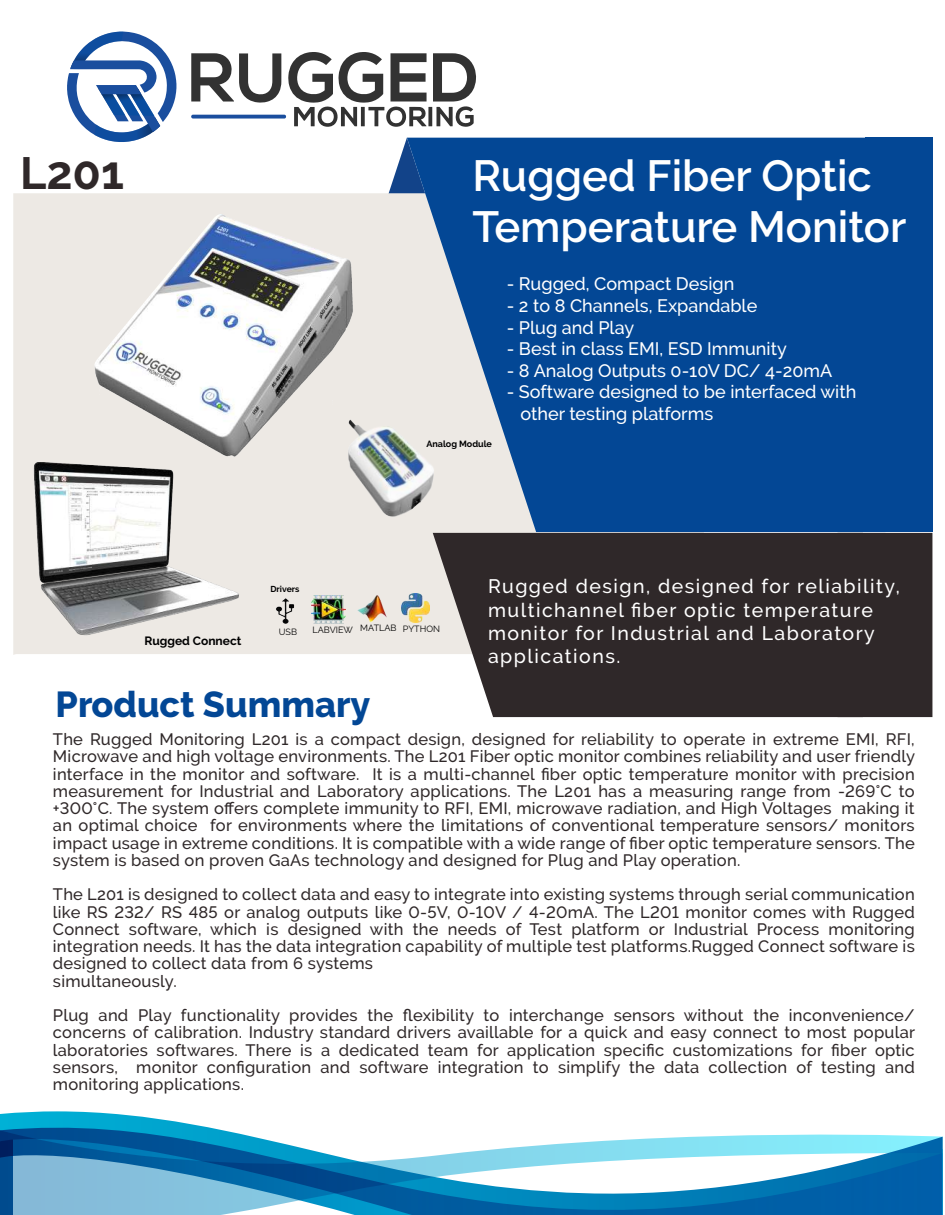
<style>
.page{position:relative;width:945px;height:1215px;background:#fff}
.page>*{position:absolute;margin:0;border:0;box-sizing:border-box;transform-origin:0 0}
.t1{font:700 46.5px "Raleway";color:#2f2829}
.t2{font:600 43.5px/51px "Raleway";color:#fff}
.t3{font:800 36px "Raleway";color:#034795}
.t4{font:500 19.5px/23.4px "Raleway";letter-spacing:.075em;color:#fff}
.t5{font:500 18px/21.6px "Raleway";color:#fff}
.t6{font:500 16.5px/17.2px "Raleway";letter-spacing:.015em;color:#2f2829;text-align:justify}
.t7{font:700 12px "Raleway";color:#000}
.t8{font:9px "Raleway";color:#050505}
.t9{font:700 9px "Raleway";color:#000}
.t10{font:700 8.55px "Raleway";color:#000}
.s1{font-size:45px}
</style>
<div class="page">
<svg style="left:0;top:1111px;width:211px;height:17px"></svg>
<svg style="left:0;top:1128px;width:221px;height:2px"></svg>
<svg style="left:0;top:1130px;width:943px;height:85px"></svg>
<div style="left:244px;top:532px;width:571px;height:122px;background:#ede9e4"></div>
<div style="left:865px;top:138px;width:67px;height:394px;background:#034795"></div>
<div style="left:407px;top:138px;width:458px;height:394px;background:#034795"></div>
<div style="left:863px;top:533px;width:69px;height:184px;background:#2f2829"></div>
<div style="left:433px;top:533px;width:430px;height:184px;background:#2f2829"></div>
<svg style="left:67px;top:32px;width:109px;height:110px"></svg>
<svg style="left:191px;top:52px;width:285px;height:75px"></svg>
<img style="left:13px;top:145px;width:483px;height:395px">
<img style="left:285px;top:387px;width:205px;height:179px">
<img style="left:401px;top:594px;width:29px;height:28px">
<img style="left:356px;top:594px;width:32px;height:29px">
<img style="left:312px;top:595px;width:33px;height:29px">
<img style="left:13px;top:439px;width:231px;height:216px">
<img style="left:270px;top:598px;width:31px;height:26px">
<h1 class="t1" style="left:20px;top:146px;width:106px"><span class="s1">L</span>201</h1>
<h2 class="t2" style="left:472px;top:150px;width:435px">Rugged Fiber Optic<br>Temperature Monitor</h2>
<p class="t9" style="left:426px;top:438px;width:67px">Analog Module</p>
<p class="t5" style="left:507px;top:273px;width:229px">- Rugged, Compact Design</p>
<p class="t5" style="left:507px;top:295px;width:252px">- 2 to 8 Channels, Expandable</p>
<p class="t5" style="left:507px;top:316px;width:129px">- Plug and Play</p>
<p class="t5" style="left:507px;top:338px;width:282px">- Best in class EMI, ESD Immunity</p>
<p class="t5" style="left:507px;top:360px;width:327px">- 8 Analog Outputs 0-10V DC/ 4-20mA</p>
<p class="t5" style="left:520px;top:381px;width:337px;text-indent:-14px">- Software designed to be interfaced with other testing platforms</p>
<p class="t7" style="left:145px;top:634px;width:98px">Rugged Connect</p>
<p class="t10" style="left:271px;top:584px;width:31px">Drivers</p>
<p class="t8" style="left:279px;top:627px;width:20px">USB</p>
<p class="t8" style="left:313px;top:625px;width:129px">LABVIEW <sup>MATLAB</sup> PYTHON</p>
<p class="t4" style="left:488px;top:575px;width:413px">Rugged design, designed for reliability, multichannel fiber optic temperature monitor for Industrial and Laboratory applications.</p>
<h3 class="t3" style="left:56px;top:684px;width:316px">Product Summary</h3>
<p class="t6" style="left:53px;top:731px;width:864px">The Rugged Monitoring L201 is a compact design, designed for reliability to operate in extreme EMI, RFI, Microwave and high voltage environments. The L201 Fiber optic monitor combines reliability and user friendly interface in the monitor and software. It is a multi-channel fiber optic temperature monitor with precision measurement for Industrial and Laboratory applications. The L201 has a measuring range from -269°C to +300°C. The system offers complete immunity to RFI, EMI, microwave radiation, and High Voltages making it an optimal choice for environments where the limitations of conventional temperature sensors/ monitors impact usage in extreme conditions. It is compatible with a wide range of fiber optic temperature sensors. The system is based on proven GaAs technology and designed for Plug and Play operation.</p>
<p class="t6" style="left:53px;top:886px;width:863px;text-align:left">The L201 is designed to collect data and easy to integrate into existing systems through serial communication like RS 232/ RS 485 or analog outputs like 0-5V, 0-10V / 4-20mA. The L201 monitor comes with Rugged Connect software, which is designed with the needs of Test platform or Industrial Process monitoring integration needs. It has the data integration capability of multiple test platforms.Rugged Connect software is designed to collect data from 6 systems<br>simultaneously.</p>
<p class="t6" style="left:53px;top:1007px;width:864px">Plug and Play functionality provides the flexibility to interchange sensors without the inconvenience/ concerns of calibration. Industry standard drivers availlable for a quick and easy connect to most popular laboratories softwares. There is a dedicated team for application specific customizations for fiber optic sensors, monitor configuration and software integration to simplify the data collection of testing and monitoring applications.</p>
</div>
